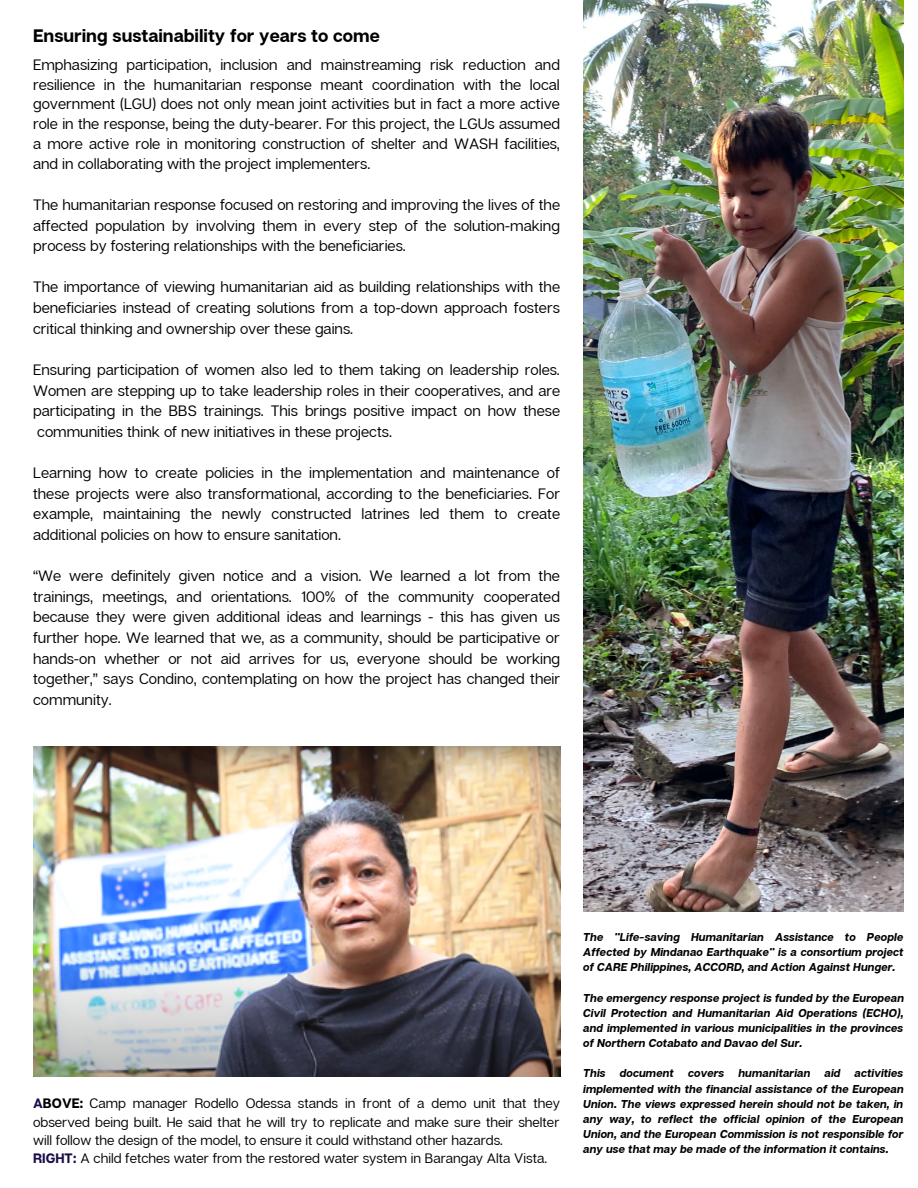
<style>
.page{position:relative;width:918px;height:1188px;background:#fff}
.page>*{position:absolute;margin:0;border:0;box-sizing:border-box;transform-origin:0 0}
.t1{font:700 18px "Articulat CF";color:#000}
.t2{font:15px/20.7px "Articulat CF";color:#000;text-align:justify}
.t3{font:13.65px/18.1px "Articulat CF";color:#000;text-align:justify}
.t4{font:italic 700 11.4px/15.1px "Articulat CF";color:#000;text-align:justify}
.s1{font-weight:700;color:#1d0d4b}
.s2{font-weight:700}
</style>
<div class="page">
<img style="left:583px;top:0;width:321px;height:912px">
<img style="left:33px;top:746px;width:528px;height:331px">
<p class="t1" style="left:33px;top:25px;width:348px">Ensuring sustainability for years to come</p>
<p class="t2" style="left:33px;top:54px;width:529px;line-height:19.8px">Emphasizing participation, inclusion and mainstreaming risk reduction and resilience in the humanitarian response meant coordination with the local government (LGU) does not only mean joint activities but in fact a more active role in the response, being the duty-bearer. For this project, the LGUs assumed a more active role in monitoring construction of shelter and WASH facilities, and in collaborating with the project implementers.</p>
<p class="t2" style="left:33px;top:194px;width:529px">The humanitarian response focused on restoring and improving the lives of the affected population by involving them in every step of the solution-making process by fostering relationships with the beneficiaries.</p>
<p class="t2" style="left:33px;top:276px;width:529px">The importance of viewing humanitarian aid as building relationships with the beneficiaries instead of creating solutions from a top-down approach fosters critical thinking and ownership over these gains.</p>
<p class="t2" style="left:33px;top:359px;width:529px">Ensuring participation of women also led to them taking on leadership roles.<br>Women are stepping up to take leadership roles in their cooperatives, and are participating in the BBS trainings. This brings positive impact on how these communities think of new initiatives in these projects.</p>
<p class="t2" style="left:33px;top:462px;width:529px">Learning how to create policies in the implementation and maintenance of these projects were also transformational, according to the beneficiaries. For example, maintaining the newly constructed latrines led them to create additional policies on how to ensure sanitation.</p>
<p class="t2" style="left:33px;top:565px;width:529px">“We were definitely given notice and a vision. We learned a lot from the trainings, meetings, and orientations. 100% of the community cooperated because they were given additional ideas and learnings - this has given us further hope. We learned that we, as a community, should be participative or hands-on whether or not aid arrives for us, everyone should be working together,” says Condino, contemplating on how the project has changed their community.</p>
<p class="t3" style="left:33px;top:1094px;width:528px"><span class="s1">A</span><span class="s2">BOVE:</span> Camp manager Rodello Odessa stands in front of a demo unit that they observed being built. He said that he will try to replicate and make sure their shelter will follow the design of the model, to ensure it could withstand other hazards.</p>
<p class="t3" style="left:33px;top:1149px;width:515px"><span class="s1">RIGHT:</span> A child fetches water from the restored water system in Barangay Alta Vista.</p>
<p class="t4" style="left:583px;top:929px;width:322px">The "Life-saving Humanitarian Assistance to People Affected by Mindanao Earthquake" is a consortium project of CARE Philippines, ACCORD, and Action Against Hunger.</p>
<p class="t4" style="left:583px;top:990px;width:322px">The emergency response project is funded by the European Civil Protection and Humanitarian Aid Operations (ECHO), and implemented in various municipalities in the provinces of Northern Cotabato and Davao del Sur.</p>
<p class="t4" style="left:583px;top:1065px;width:322px">This document covers humanitarian aid activities implemented with the financial assistance of the European Union. The views expressed herein should not be taken, in any way, to reflect the official opinion of the European Union, and the European Commission is not responsible for any use that may be made of the information it contains.</p>
</div>
